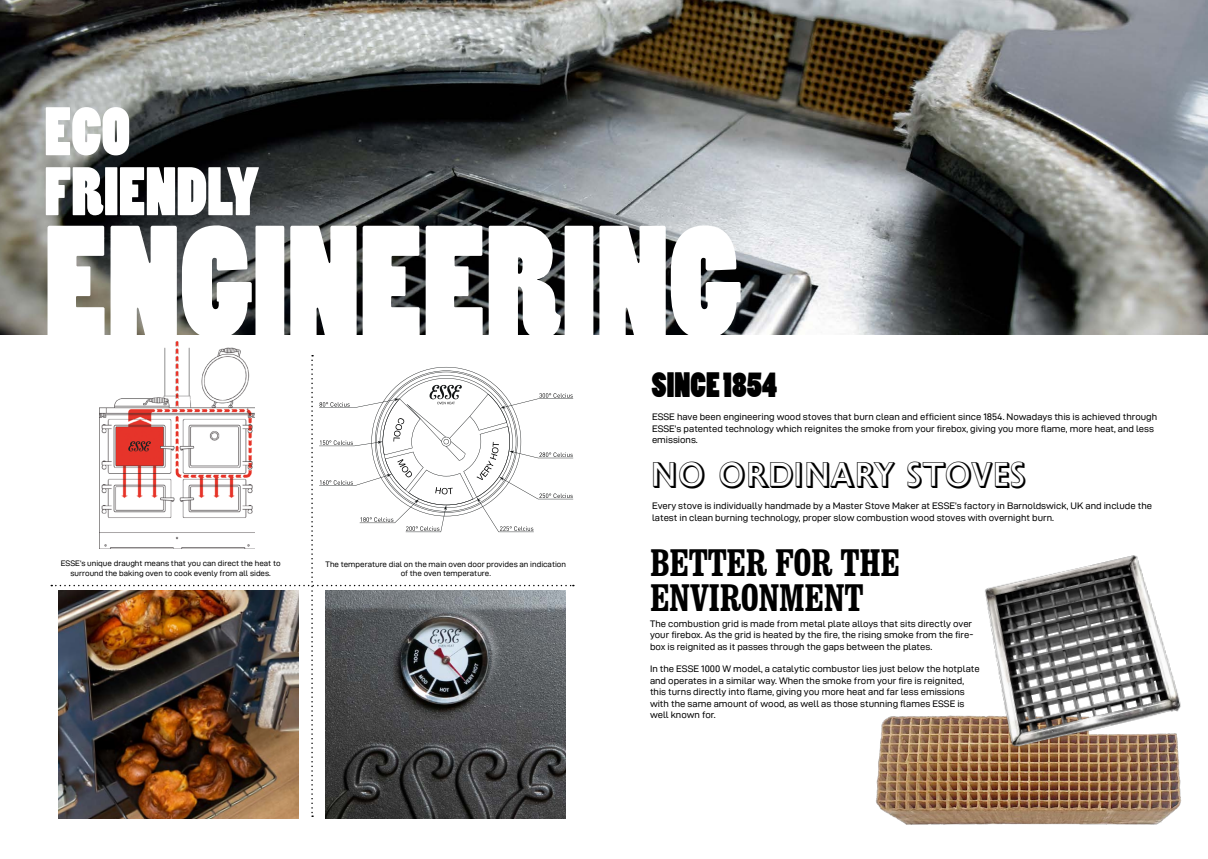
<style>
.page{position:relative;width:1208px;height:859px;background:#fff}
.page>*{position:absolute;margin:0;border:0;box-sizing:border-box;transform-origin:0 0}
.t1{font:150px "Poplar Std";color:#fff}
.t2{font:64px/60px "Poplar Std";color:#fff}
.t3{font:700 condensed 38px/35px "Clarendon BT";letter-spacing:-.01em;color:#000}
.t4{font:34.5px "Gill Sans MT Shadow";letter-spacing:-.01em;color:#000}
.t5{font:33px "Poplar Std";color:#000}
.t6{font:9.5px/11.4px "D DIN Exp";color:#000}
.t7{font:8px/9.6px "D DIN Exp";color:#000;text-align:center}
</style>
<div class="page">
<img style="left:0;top:0;width:1208px;height:334px">
<img style="left:164px;top:342px;width:77px;height:13px">
<img style="left:51px;top:355px;width:523px;height:462px">
<img style="left:326px;top:590px;width:240px;height:228px">
<img style="left:876px;top:715px;width:306px;height:110px">
<img style="left:955px;top:555px;width:227px;height:205px">
<h2 class="t2" style="left:45px;top:105px;width:216px">ECO<br>FRIENDLY</h2>
<h1 class="t1" style="left:45px;top:201px;width:698px">ENGINEERING</h1>
<h3 class="t5" style="left:651px;top:367px;width:127px">SINCE 1854</h3>
<p class="t6" style="left:652px;top:411px;width:507px">ESSE have been engineering wood stoves that burn clean and efficient since 1854. Nowadays this is achieved through<br>ESSE’s patented technology which reignites the smoke from your firebox, giving you more flame, more heat, and less emissions.</p>
<p class="t7" style="left:61px;top:558px;width:221px">ESSE’s unique draught means that you can direct the heat to surround the baking oven to cook evenly from all sides.</p>
<p class="t7" style="left:325px;top:559px;width:242px">The temperature dial on the main oven door provides an indication of the oven temperature.</p>
<h3 class="t4" style="left:650px;top:451px;width:377px">NO ORDINARY STOVES</h3>
<p class="t6" style="left:652px;top:500px;width:501px">Every stove is individually handmade by a Master Stove Maker at ESSE’s factory in Barnoldswick, UK and include the latest in clean burning technology, proper slow combustion wood stoves with overnight burn.</p>
<h3 class="t3" style="left:650px;top:544px;width:251px">BETTER FOR THE<br>ENVIRONMENT</h3>
<p class="t6" style="left:650px;top:618px;width:325px">The combustion grid is made from metal plate alloys that sits directly over your firebox. As the grid is heated by the fire, the rising smoke from the fire&shy;box is reignited as it passes through the gaps between the plates.</p>
<p class="t6" style="left:650px;top:663px;width:331px">In the ESSE 1000 W model, a catalytic combustor lies just below the hotplate and operates in a similar way. When the smoke from your fire is reignited, this turns directly into flame, giving you more heat and far less emissions with the same amount of wood, as well as those stunning flames ESSE is well known for.</p>
</div>
